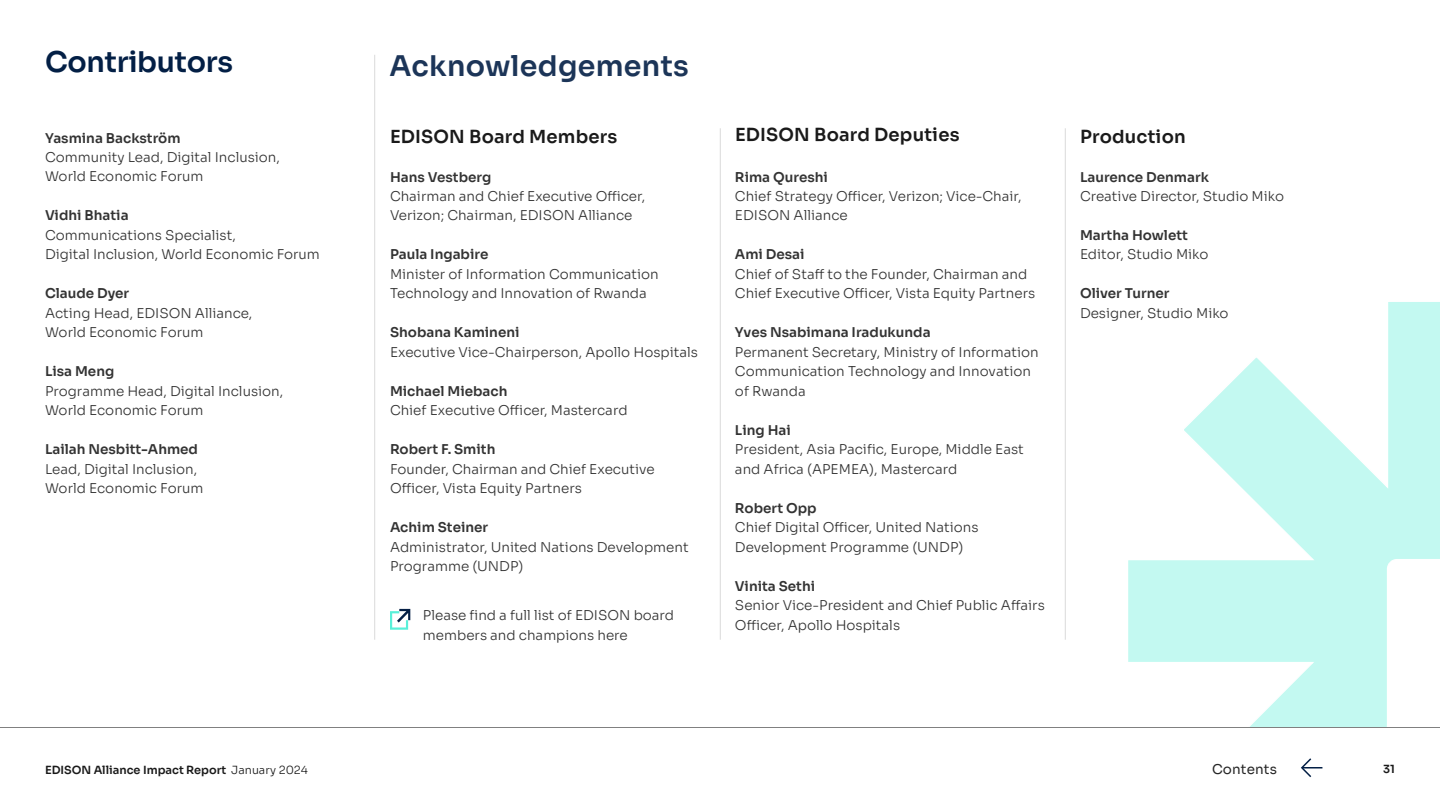
<style>
.page{position:relative;width:1440px;height:810px;background:#fff}
.page>*{position:absolute;margin:0;border:0;box-sizing:border-box;transform-origin:0 0}
.t1{font:600 28.5px "Sora";letter-spacing:.01em;color:#1c3558}
.t2{font:600 28.5px "Sora";letter-spacing:-.01em;color:#031f45}
.t3{font:600 18px "Sora";letter-spacing:.01em;color:#1a1a1a}
.t4{font:300 13.5px/19.5px "Sora";color:#333}
.t5{font:600 13.5px "Sora";color:#333}
.t6{font:13.5px "Sora";letter-spacing:.01em;color:#262626}
.t7{font:600 11.25px "Sora";color:#1a1a1a}
.s1{font-weight:300}
</style>
<div class="page">
<svg style="left:1128px;top:302px;width:312px;height:425px"></svg>
<svg style="left:390px;top:609px;width:20px;height:21px"></svg>
<hr style="left:374px;top:55px;width:1px;height:585px;background:#808080">
<hr style="left:720px;top:128px;width:1px;height:512px;background:#808080">
<hr style="left:1065px;top:128px;width:1px;height:512px;background:#808080">
<hr style="left:0;top:727px;width:1440px;height:1px;background:#808080">
<svg style="left:1301px;top:758px;width:11px;height:20px"></svg>
<hr style="left:1302px;top:767px;width:20px;height:2px;background:#031f45">
<h1 class="t2" style="left:45px;top:38px;width:190px">Contributors</h1>
<p class="t5" style="left:45px;top:127px;width:137px">Yasmina Backström</p>
<p class="t4" style="left:45px;top:146px;width:237px">Community Lead, Digital Inclusion,<br>World Economic Forum</p>
<p class="t5" style="left:45px;top:205px;width:85px">Vidhi Bhatia</p>
<p class="t4" style="left:45px;top:224px;width:276px">Communications Specialist,<br>Digital Inclusion, World Economic Forum</p>
<p class="t5" style="left:45px;top:283px;width:86px">Claude Dyer</p>
<p class="t4" style="left:45px;top:302px;width:209px">Acting Head, EDISON Alliance,<br>World Economic Forum</p>
<p class="t5" style="left:45px;top:361px;width:71px">Lisa Meng</p>
<p class="t4" style="left:45px;top:380px;width:240px">Programme Head, Digital Inclusion,<br>World Economic Forum</p>
<p class="t5" style="left:45px;top:439px;width:155px">Lailah Nesbitt-Ahmed</p>
<p class="t4" style="left:45px;top:458px;width:160px">Lead, Digital Inclusion,<br>World Economic Forum</p>
<h1 class="t1" style="left:389px;top:42px;width:301px">Acknowledgements</h1>
<h2 class="t3" style="left:390px;top:121px;width:229px">EDISON Board Members</h2>
<p class="t5" style="left:390px;top:166px;width:103px">Hans Vestberg</p>
<p class="t4" style="left:390px;top:185px;width:257px">Chairman and Chief Executive Officer,<br>Verizon; Chairman, EDISON Alliance</p>
<p class="t5" style="left:390px;top:244px;width:100px">Paula Ingabire</p>
<p class="t4" style="left:390px;top:263px;width:270px">Minister of Information Communication<br>Technology and Innovation of Rwanda</p>
<p class="t5" style="left:390px;top:322px;width:131px">Shobana Kamineni</p>
<p class="t4" style="left:390px;top:341px;width:309px">Executive Vice-Chairperson, Apollo Hospitals</p>
<p class="t5" style="left:390px;top:380px;width:119px">Michael Miebach</p>
<p class="t4" style="left:390px;top:400px;width:239px">Chief Executive Officer, Mastercard</p>
<p class="t5" style="left:390px;top:439px;width:107px">Robert F. Smith</p>
<p class="t4" style="left:390px;top:458px;width:266px">Founder, Chairman and Chief Executive<br>Officer, Vista Equity Partners</p>
<p class="t5" style="left:390px;top:517px;width:100px">Achim Steiner</p>
<p class="t4" style="left:390px;top:536px;width:300px">Administrator, United Nations Development<br>Programme (UNDP)</p>
<p class="t4" style="left:423px;top:604px;width:253px">Please find a full list of EDISON board members and champions here</p>
<h2 class="t3" style="left:735px;top:120px;width:226px">EDISON Board Deputies</h2>
<p class="t5" style="left:735px;top:166px;width:94px">Rima Qureshi</p>
<p class="t4" style="left:735px;top:185px;width:288px">Chief Strategy Officer, Verizon; Vice-Chair,<br>EDISON Alliance</p>
<p class="t5" style="left:735px;top:244px;width:71px">Ami Desai</p>
<p class="t4" style="left:735px;top:263px;width:302px">Chief of Staff to the Founder, Chairman and<br>Chief Executive Officer, Vista Equity Partners</p>
<p class="t5" style="left:735px;top:322px;width:197px">Yves Nsabimana Iradukunda</p>
<p class="t4" style="left:735px;top:341px;width:305px">Permanent Secretary, Ministry of Information<br>Communication Technology and Innovation of Rwanda</p>
<p class="t5" style="left:735px;top:419px;width:57px">Ling Hai</p>
<p class="t4" style="left:735px;top:439px;width:290px">President, Asia Pacific, Europe, Middle East and Africa (APEMEA), Mastercard</p>
<p class="t5" style="left:735px;top:497px;width:83px">Robert Opp</p>
<p class="t4" style="left:735px;top:517px;width:245px">Chief Digital Officer, United Nations<br>Development Programme (UNDP)</p>
<p class="t5" style="left:735px;top:575px;width:82px">Vinita Sethi</p>
<p class="t4" style="left:735px;top:595px;width:311px">Senior Vice-President and Chief Public Affairs<br>Officer, Apollo Hospitals</p>
<h2 class="t3" style="left:1080px;top:121px;width:107px">Production</h2>
<p class="t5" style="left:1080px;top:166px;width:131px">Laurence Denmark</p>
<p class="t4" style="left:1080px;top:185px;width:206px">Creative Director, Studio Miko</p>
<p class="t5" style="left:1080px;top:224px;width:110px">Martha Howlett</p>
<p class="t4" style="left:1080px;top:244px;width:130px">Editor, Studio Miko</p>
<p class="t5" style="left:1080px;top:283px;width:91px">Oliver Turner</p>
<p class="t4" style="left:1080px;top:302px;width:150px">Designer, Studio Miko</p>
<p class="t7" style="left:45px;top:761px;width:264px">EDISON Alliance Impact Report <span class="s1">January 2024</span></p>
<p class="t6" style="left:1212px;top:758px;width:66px">Contents</p>
<p class="t7" style="left:1383px;top:759px;width:13px">31</p>
</div>
